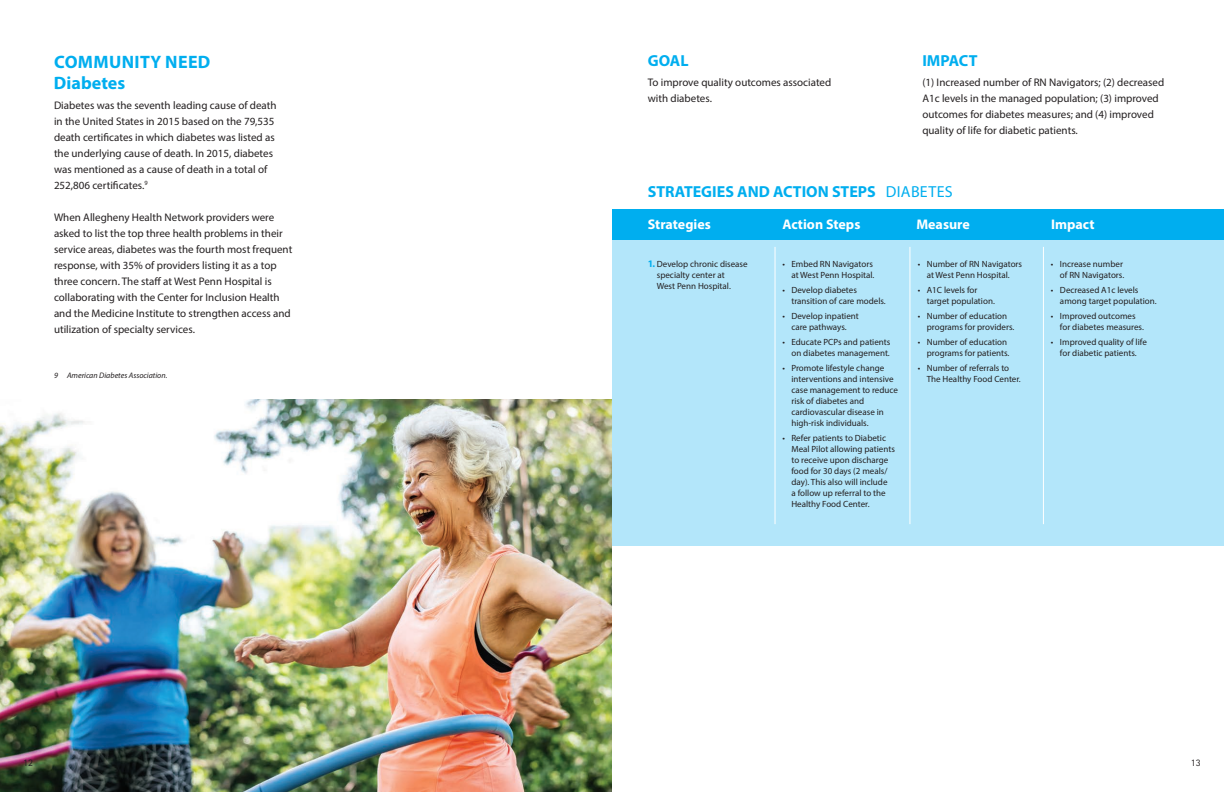
<style>
.page{position:relative;width:1224px;height:792px;background:#fff}
.page>*{position:absolute;margin:0;border:0;box-sizing:border-box;transform-origin:0 0}
.t1{font:700 18px/21.6px "Myriad Pro";letter-spacing:.02em;color:#00aeef}
.t2{font:700 16px "Myriad Pro";color:#00aeef}
.t3{font:700 14px "Myriad Pro";color:#fff}
.t4{font:11px/16px "Myriad Pro";color:#231f20}
.t5{font:10px "Rotis Sans Serif";color:#231f20}
.t6{font:9px/11px "Myriad Pro";color:#231f20}
.t7{font:italic 8px "Myriad Pro";color:#231f20}
.s1{font-weight:400}
.s2{font-weight:700;font-size:10px;color:#00aeef}
</style>
<div class="page">
<img style="left:0;top:400px;width:612px;height:392px">
<div style="left:612px;top:234px;width:612px;height:312px;background:#b3e6fa"></div>
<div style="left:612px;top:209px;width:612px;height:31px;background:#00aeef"></div>
<hr style="left:775px;top:247px;width:1px;height:277px;background:#fff">
<hr style="left:910px;top:247px;width:1px;height:277px;background:#fff">
<hr style="left:1043px;top:247px;width:1px;height:277px;background:#fff">
<h1 class="t1" style="left:54px;top:50px;width:158px">COMMUNITY NEED<br>Diabetes</h1>
<p class="t4" style="left:54px;top:97px;width:224px">Diabetes was the seventh leading cause of death in the United States in 2015 based on the 79,535 death certificates in which diabetes was listed as the underlying cause of death. In 2015, diabetes was mentioned as a cause of death in a total of 252,806 certificates.<sup>9</sup></p>
<p class="t4" style="left:54px;top:209px;width:240px">When Allegheny Health Network providers were asked to list the top three health problems in their service areas, diabetes was the fourth most frequent response, with 35% of providers listing it as a top three concern. The staff at West Penn Hospital is collaborating with the Center for Inclusion Health and the Medicine Institute to strengthen access and utilization of specialty services.</p>
<p class="t7" style="left:54px;top:370px;width:115px">9 American Diabetes Association.</p>
<p class="t5" style="left:23px;top:757px;width:12px">12</p>
<h2 class="t2" style="left:648px;top:50px;width:42px">GOAL</h2>
<p class="t4" style="left:648px;top:74px;width:185px">To improve quality outcomes associated with diabetes.</p>
<h2 class="t2" style="left:922px;top:50px;width:57px">IMPACT</h2>
<p class="t4" style="left:922px;top:74px;width:243px">(1) Increased number of RN Navigators; (2) decreased A1c levels in the managed population; (3) improved outcomes for diabetes measures; and (4) improved quality of life for diabetic patients.</p>
<h2 class="t2" style="left:648px;top:181px;width:306px">STRATEGIES AND ACTION STEPS <span class="s1">DIABETES</span></h2>
<h3 class="t3" style="left:648px;top:216px;width:65px">Strategies</h3>
<h3 class="t3" style="left:782px;top:216px;width:80px">Action Steps</h3>
<h3 class="t3" style="left:916px;top:216px;width:55px">Measure</h3>
<h3 class="t3" style="left:1051px;top:216px;width:45px">Impact</h3>
<p class="t6" style="left:782px;top:258px;width:93px;text-align:right">• Embed RN Navigators at West Penn Hospital.</p>
<p class="t6" style="left:791px;top:284px;width:96px;text-indent:-9px">• Develop diabetes transition of care models.</p>
<p class="t6" style="left:782px;top:310px;width:78px;text-align:center">• Develop inpatient care pathways.</p>
<p class="t6" style="left:782px;top:336px;width:110px;text-align:right">• Educate PCPs and patients on diabetes management.</p>
<p class="t6" style="left:791px;top:362px;width:108px;text-indent:-9px">• Promote lifestyle change interventions and intensive case management to reduce risk of diabetes and cardiovascular disease in high-risk individuals.</p>
<p class="t6" style="left:791px;top:432px;width:105px;text-indent:-9px">• Refer patients to Diabetic<br>Meal Pilot allowing patients to receive upon discharge food for 30 days (2 meals/ day). This also will include<br>a follow up referral to the<br>Healthy Food Center.</p>
<p class="t6" style="left:918px;top:258px;width:106px;text-align:center">• Number of RN Navigators at West Penn Hospital.</p>
<p class="t6" style="left:927px;top:284px;width:70px;text-indent:-9px">• A1C levels for target population.</p>
<p class="t6" style="left:927px;top:310px;width:89px;text-indent:-9px">• Number of education programs for providers.</p>
<p class="t6" style="left:918px;top:336px;width:93px;text-align:right">• Number of education programs for patients.</p>
<p class="t6" style="left:927px;top:362px;width:95px;text-indent:-9px">• Number of referrals to<br>The Healthy Food Center.</p>
<p class="t6" style="left:1051px;top:258px;width:75px;text-align:right">• Increase number of RN Navigators.</p>
<p class="t6" style="left:1060px;top:284px;width:98px;text-indent:-9px">• Decreased A1c levels among target population.</p>
<p class="t6" style="left:1060px;top:310px;width:85px;text-indent:-9px">• Improved outcomes for diabetes measures.</p>
<p class="t6" style="left:1051px;top:336px;width:97px;text-align:center">• Improved quality of life for diabetic patients.</p>
<p class="t6" style="left:657px;top:259px;width:92px;text-indent:-9px"><span class="s2">1.</span> Develop chronic disease specialty center at<br>West Penn Hospital.</p>
<p class="t5" style="left:1191px;top:757px;width:11px">13</p>
</div>
